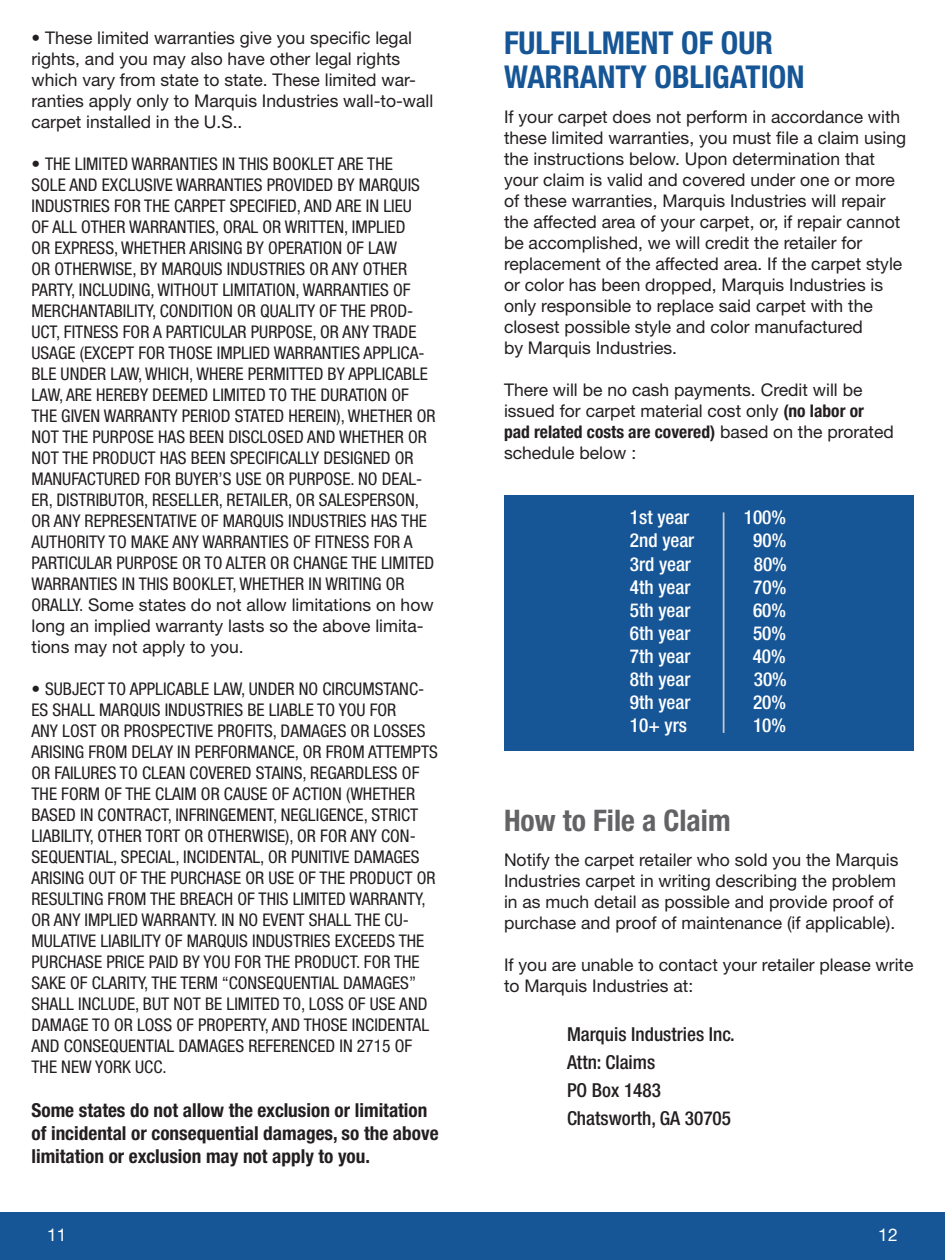
<style>
.page{position:relative;width:945px;height:1260px;background:#fff}
.page>*{position:absolute;margin:0;border:0;box-sizing:border-box;transform-origin:0 0}
.Helvetica_Paragraph{font:700 condensed 31.5px/34.3px "Helvetica Neue LT Std";color:#175696}
.Helvetica_Paragraph-2{font:700 condensed 29.75px "Helvetica Neue LT Std";color:#636366}
.Helvetica_Paragraph-3{font:700 condensed 19.25px/23.1px "Helvetica Neue LT Std";color:#231f20}
.Helvetica_Paragraph-4{font:500 condensed 19.25px "Helvetica Neue LT Std";color:#fff}
.Helvetica_Paragraph-5{font:500 condensed 19.25px "Helvetica Neue LT Std";color:#231f20}
.Helvetica_Paragraph-6{font:condensed 17.5px/21px "Helvetica Neue LT Std";color:#231f20}
.Helvetica_Paragraph-7{font:17.5px/21px "Helvetica Neue LT Std";color:#231f20}
.Helvetica_Paragraph-8{font:17.5px "Helvetica Neue LT Std";color:#fff}
.s1{font-stretch:normal}
.s2{font-weight:700;font-stretch:condensed}
</style>
<div class="page">
<div style="left:0;top:1213px;width:945px;height:47px;background:#175696"></div>
<div style="left:504px;top:496px;width:410px;height:255px;background:#175696"></div>
<hr style="left:723px;top:512px;width:1px;height:221px;background:#c7c8ca">
<p class="Helvetica_Paragraph-7" style="left:32px;top:27px;width:403px">• These limited warranties give you specific legal rights, and you may also have other legal rights which vary from state to state. These limited war&shy;ranties apply only to Marquis Industries wall-to-wall carpet installed in the U.S..</p>
<p class="Helvetica_Paragraph-6" style="left:32px;top:153px;width:406px"><span class="s1">•</span> THE LIMITED WARRANTIES IN THIS BOOKLET ARE THE<br>SOLE AND EXCLUSIVE WARRANTIES PROVIDED BY MARQUIS INDUSTRIES FOR THE CARPET SPECIFIED, AND ARE IN LIEU<br>OF ALL OTHER WARRANTIES, ORAL OR WRITTEN, IMPLIED<br>OR EXPRESS, WHETHER ARISING BY OPERATION OF LAW<br>OR OTHERWISE, BY MARQUIS INDUSTRIES OR ANY OTHER PARTY, INCLUDING, WITHOUT LIMITATION, WARRANTIES OF MERCHANTABILITY, CONDITION OR QUALITY OF THE PROD-UCT, FITNESS FOR A PARTICULAR PURPOSE, OR ANY TRADE USAGE (EXCEPT FOR THOSE IMPLIED WARRANTIES APPLICA-BLE UNDER LAW, WHICH, WHERE PERMITTED BY APPLICABLE LAW, ARE HEREBY DEEMED LIMITED TO THE DURATION OF THE GIVEN WARRANTY PERIOD STATED HEREIN), WHETHER OR NOT THE PURPOSE HAS BEEN DISCLOSED AND WHETHER OR NOT THE PRODUCT HAS BEEN SPECIFICALLY DESIGNED OR MANUFACTURED FOR BUYER’S USE OR PURPOSE. NO DEAL-ER, DISTRIBUTOR, RESELLER, RETAILER, OR SALESPERSON, OR ANY REPRESENTATIVE OF MARQUIS INDUSTRIES HAS THE AUTHORITY TO MAKE ANY WARRANTIES OF FITNESS FOR A PARTICULAR PURPOSE OR TO ALTER OR CHANGE THE LIMITED WARRANTIES IN THIS BOOKLET, WHETHER IN WRITING OR ORALLY. <span class="s1">Some states do not allow limitations on how long an implied warranty lasts so the above limita&shy;tions may not apply to you.</span></p>
<p class="Helvetica_Paragraph-6" style="left:32px;top:678px;width:408px"><span class="s1">•</span> SUBJECT TO APPLICABLE LAW, UNDER NO CIRCUMSTANC-ES SHALL MARQUIS INDUSTRIES BE LIABLE TO YOU FOR<br>ANY LOST OR PROSPECTIVE PROFITS, DAMAGES OR LOSSES ARISING FROM DELAY IN PERFORMANCE, OR FROM ATTEMPTS OR FAILURES TO CLEAN COVERED STAINS, REGARDLESS OF THE FORM OF THE CLAIM OR CAUSE OF ACTION (WHETHER BASED IN CONTRACT, INFRINGEMENT, NEGLIGENCE, STRICT LIABILITY, OTHER TORT OR OTHERWISE), OR FOR ANY CON-SEQUENTIAL, SPECIAL, INCIDENTAL, OR PUNITIVE DAMAGES ARISING OUT OF THE PURCHASE OR USE OF THE PRODUCT OR RESULTING FROM THE BREACH OF THIS LIMITED WARRANTY, OR ANY IMPLIED WARRANTY. IN NO EVENT SHALL THE CU-MULATIVE LIABILITY OF MARQUIS INDUSTRIES EXCEEDS THE PURCHASE PRICE PAID BY YOU FOR THE PRODUCT. FOR THE SAKE OF CLARITY, THE TERM “CONSEQUENTIAL DAMAGES” SHALL INCLUDE, BUT NOT BE LIMITED TO, LOSS OF USE AND DAMAGE TO OR LOSS OF PROPERTY, AND THOSE INCIDENTAL AND CONSEQUENTIAL DAMAGES REFERENCED IN 2715 OF THE NEW YORK UCC.</p>
<p class="Helvetica_Paragraph-3" style="left:32px;top:1098px;width:409px">Some states do not allow the exclusion or limitation of incidental or consequential damages, so the above limitation or exclusion may not apply to you.</p>
<p class="Helvetica_Paragraph" style="left:504px;top:25px;width:302px">FULFILLMENT OF OUR<br>WARRANTY OBLIGATION</p>
<p class="Helvetica_Paragraph-7" style="left:504px;top:106px;width:404px">If your carpet does not perform in accordance with these limited warranties, you must file a claim using the instructions below. Upon determination that your claim is valid and covered under one or more of these warranties, Marquis Industries will repair the affected area of your carpet, or, if repair cannot be accomplished, we will credit the retailer for replacement of the affected area. If the carpet style or color has been dropped, Marquis Industries is only responsible to replace said carpet with the closest possible style and color manufactured<br>by Marquis Industries.</p>
<p class="Helvetica_Paragraph-7" style="left:504px;top:379px;width:391px">There will be no cash payments. Credit will be issued for carpet material cost only <span class="s2">(no labor or pad related costs are covered)</span> based on the prorated schedule below :</p>
<p class="Helvetica_Paragraph-4" style="left:630px;top:506px;width:61px">1st year</p>
<p class="Helvetica_Paragraph-4" style="left:744px;top:506px;width:44px">100%</p>
<p class="Helvetica_Paragraph-4" style="left:630px;top:529px;width:66px">2nd year</p>
<p class="Helvetica_Paragraph-4" style="left:753px;top:529px;width:35px">90%</p>
<p class="Helvetica_Paragraph-4" style="left:630px;top:552px;width:63px">3rd year</p>
<p class="Helvetica_Paragraph-4" style="left:754px;top:552px;width:35px">80%</p>
<p class="Helvetica_Paragraph-4" style="left:630px;top:575px;width:62px">4th year</p>
<p class="Helvetica_Paragraph-4" style="left:753px;top:575px;width:35px">70%</p>
<p class="Helvetica_Paragraph-4" style="left:630px;top:598px;width:62px">5th year</p>
<p class="Helvetica_Paragraph-4" style="left:753px;top:598px;width:35px">60%</p>
<p class="Helvetica_Paragraph-4" style="left:630px;top:622px;width:62px">6th year</p>
<p class="Helvetica_Paragraph-4" style="left:753px;top:622px;width:35px">50%</p>
<p class="Helvetica_Paragraph-4" style="left:630px;top:645px;width:62px">7th year</p>
<p class="Helvetica_Paragraph-4" style="left:753px;top:645px;width:35px">40%</p>
<p class="Helvetica_Paragraph-4" style="left:630px;top:668px;width:62px">8th year</p>
<p class="Helvetica_Paragraph-4" style="left:754px;top:668px;width:35px">30%</p>
<p class="Helvetica_Paragraph-4" style="left:630px;top:691px;width:62px">9th year</p>
<p class="Helvetica_Paragraph-4" style="left:753px;top:691px;width:35px">20%</p>
<p class="Helvetica_Paragraph-4" style="left:630px;top:714px;width:59px">10+ yrs</p>
<p class="Helvetica_Paragraph-4" style="left:753px;top:714px;width:35px">10%</p>
<p class="Helvetica_Paragraph-2" style="left:504px;top:802px;width:228px">How to File a Claim</p>
<p class="Helvetica_Paragraph-7" style="left:504px;top:849px;width:396px">Notify the carpet retailer who sold you the Marquis Industries carpet in writing describing the problem in as much detail as possible and provide proof of purchase and proof of maintenance (if applicable).</p>
<p class="Helvetica_Paragraph-7" style="left:504px;top:954px;width:411px">If you are unable to contact your retailer please write to Marquis Industries at:</p>
<p class="Helvetica_Paragraph-5" style="left:567px;top:1023px;width:169px">Marquis Industries Inc.</p>
<p class="Helvetica_Paragraph-5" style="left:567px;top:1051px;width:90px">Attn: Claims</p>
<p class="Helvetica_Paragraph-5" style="left:567px;top:1079px;width:95px">PO Box 1483</p>
<p class="Helvetica_Paragraph-5" style="left:567px;top:1107px;width:166px">Chatsworth, GA 30705</p>
<p class="Helvetica_Paragraph-8" style="left:47px;top:1225px;width:21px">11</p>
<p class="Helvetica_Paragraph-8" style="left:878px;top:1225px;width:21px">12</p>
</div>
